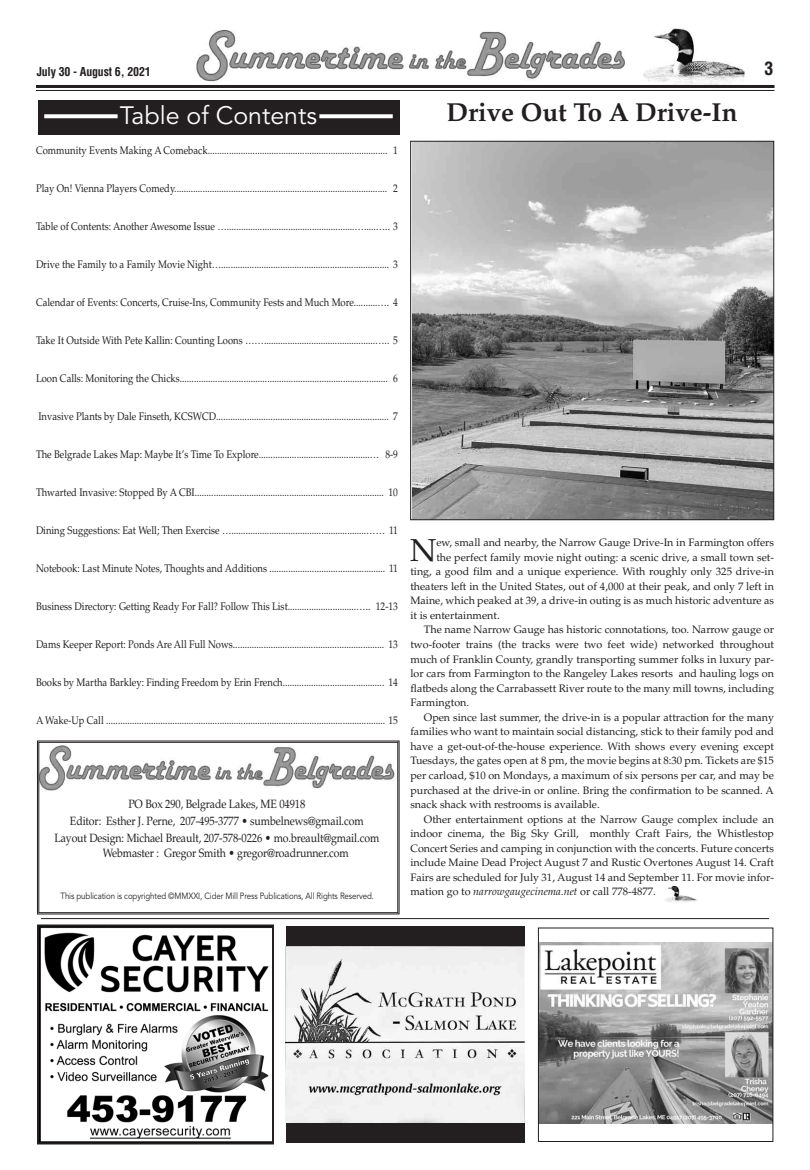
<style>
.page{position:relative;width:810px;height:1170px;background:#fff}
.page>*{position:absolute;margin:0;border:0;box-sizing:border-box;transform-origin:0 0}
.t1{font:31.7px "Palatino";color:#231f20}
.t2{font:700 26px "Palatino";color:#231f20}
.t3{font:25px "Avenir";color:#fff}
.t4{font:700 condensed 18px "Helvetica";color:#231f20}
.t5{font:12px/17px "Palatino";letter-spacing:-.01em;color:#231f20;text-align:center;scale:.88 1}
.t6{font:700 condensed 12px "Helvetica";letter-spacing:-.015em;color:#231f20}
.t7{font:11px "Palatino";color:#231f20;scale:.86 1}
.t8{font:10.8px "Palatino";color:#231f20}
.t9{font:9px "Avenir";letter-spacing:-.01em;color:#231f20;scale:.88 1}
.s1{font-style:italic}
</style>
<div class="page">
<img style="left:684px;top:29px;width:60px;height:56px">
<hr style="left:36px;top:85px;width:739px;height:3px;background:#231f20">
<hr style="left:36px;top:90px;width:739px;height:1px;background:#231f20">
<img style="left:41px;top:745px;width:354px;height:46px">
<hr style="left:41px;top:918px;width:728px;height:1px;background:#231f20">
<div style="left:38px;top:100px;width:361px;height:34px;background:#231f20"></div>
<svg style="left:44px;top:114px;width:74px;height:4px"></svg>
<svg style="left:319px;top:114px;width:74px;height:4px"></svg>
<img style="left:676px;top:886px;width:21px;height:17px">
<div style="left:39px;top:742px;width:359px;height:171px;border:1px solid #231f20"></div>
<img style="left:40px;top:927px;width:231px;height:214px">
<div style="left:37px;top:924px;width:237px;height:220px;border:2px solid #231f20"></div>
<img style="left:196px;top:30px;width:429px;height:52px">
<img style="left:540px;top:943px;width:231px;height:180px">
<div style="left:538px;top:928px;width:235px;height:214px;border:1px solid #231f20"></div>
<div style="left:286px;top:926px;width:238px;height:217px;background:#231f20"></div>
<img style="left:286px;top:947px;width:238px;height:175px">
<img style="left:412px;top:143px;width:360px;height:375px">
<div style="left:410px;top:141px;width:364px;height:379px;border:1px solid #231f20"></div>
<p class="t6" style="left:37px;top:67px;width:116px">July 30 - August 6, 2021</p>
<h3 class="t4" style="left:764px;top:61px;width:10px">3</h3>
<h3 class="t3" style="left:120px;top:105px;width:199px">Table of Contents</h3>
<p class="t7" style="left:36px;top:146px;width:422px">Community Events Making A Comeback............................................................................ 1</p>
<p class="t7" style="left:36px;top:184px;width:422px">Play On! Vienna Players Comedy.......................................................................................... 2</p>
<p class="t7" style="left:36px;top:222px;width:422px">Table of Contents: Another Awesome Issue …......................................................….....….. 3</p>
<p class="t7" style="left:36px;top:260px;width:422px">Drive the Family to a Family Movie Night…....................................................................... 3</p>
<p class="t7" style="left:36px;top:298px;width:422px">Calendar of Events: Concerts, Cruise-Ins, Community Fests and Much More..........…. 4</p>
<p class="t7" style="left:36px;top:336px;width:422px">Take It Outside With Pete Kallin: Counting Loons ……...............................................….. 5</p>
<p class="t7" style="left:36px;top:374px;width:422px">Loon Calls: Monitoring the Chicks........................................................................................ 6</p>
<p class="t7" style="left:38px;top:412px;width:420px">Invasive Plants by Dale Finseth, KCSWCD......................................................................... 7</p>
<p class="t7" style="left:36px;top:450px;width:422px">The Belgrade Lakes Map: Maybe It’s Time To Explore...............................................… 8-9</p>
<p class="t7" style="left:36px;top:488px;width:422px">Thwarted Invasive: Stopped By A CBI................................................................................ 10</p>
<p class="t7" style="left:36px;top:526px;width:422px">Dining Suggestions: Eat Well; Then Exercise ….........................................................…… 11</p>
<p class="t7" style="left:36px;top:564px;width:422px">Notebook: Last Minute Notes, Thoughts and Additions ................................................. 11</p>
<p class="t7" style="left:36px;top:602px;width:422px">Business Directory: Getting Ready For Fall? Follow This List.............................….. 12-13</p>
<p class="t7" style="left:36px;top:640px;width:422px">Dams Keeper Report: Ponds Are All Full Nows................................................................ 13</p>
<p class="t7" style="left:36px;top:678px;width:422px">Books by Martha Barkley: Finding Freedom by Erin French........................................... 14</p>
<p class="t7" style="left:36px;top:716px;width:422px">A Wake-Up Call ...................................................................................................................... 15</p>
<p class="t5" style="left:54px;top:796px;width:371px">PO Box 290, Belgrade Lakes, ME 04918<br>Editor: Esther J. Perne, 207-495-3777 • sumbelnews@gmail.com<br>Layout Design: Michael Breault, 207-578-0226 • mo.breault@gmail.com</p>
<p class="t5" style="left:103px;top:845px;width:281px">Webmaster : Gregor Smith • gregor@roadrunner.com</p>
<p class="t9" style="left:61px;top:892px;width:358px">This publication is copyrighted ©MMXXI, Cider Mill Press Publications, All Rights Reserved.</p>
<h2 class="t2" style="left:446px;top:102px;width:293px">Drive Out To A Drive-In</h2>
<h1 class="t1" style="left:410px;top:538px;width:28px">N</h1>
<p class="t8" style="left:436px;top:538px;width:339px">ew, small and nearby, the Narrow Gauge Drive-In in Farmington offers</p>
<p class="t8" style="left:436px;top:553px;width:339px">the perfect family movie night outing: a scenic drive, a small town set-</p>
<p class="t8" style="left:410px;top:567px;width:365px">ting, a good film and a unique experience. With roughly only 325 drive-in</p>
<p class="t8" style="left:410px;top:582px;width:365px">theaters left in the United States, out of 4,000 at their peak, and only 7 left in</p>
<p class="t8" style="left:410px;top:596px;width:365px">Maine, which peaked at 39, a drive-in outing is as much historic adventure as</p>
<p class="t8" style="left:410px;top:611px;width:91px">it is entertainment.</p>
<p class="t8" style="left:424px;top:626px;width:352px">The name Narrow Gauge has historic connotations, too. Narrow gauge or</p>
<p class="t8" style="left:410px;top:640px;width:365px">two-footer trains (the tracks were two feet wide) networked throughout</p>
<p class="t8" style="left:410px;top:655px;width:365px">much of Franklin County, grandly transporting summer folks in luxury par-</p>
<p class="t8" style="left:410px;top:669px;width:365px">lor cars from Farmington to the Rangeley Lakes resorts and hauling logs on</p>
<p class="t8" style="left:410px;top:684px;width:365px">flatbeds along the Carrabassett River route to the many mill towns, including</p>
<p class="t8" style="left:410px;top:698px;width:60px">Farmington.</p>
<p class="t8" style="left:424px;top:713px;width:352px">Open since last summer, the drive-in is a popular attraction for the many</p>
<p class="t8" style="left:410px;top:727px;width:365px">families who want to maintain social distancing, stick to their family pod and</p>
<p class="t8" style="left:410px;top:742px;width:365px">have a get-out-of-the-house experience. With shows every evening except</p>
<p class="t8" style="left:410px;top:757px;width:365px">Tuesdays, the gates open at 8 pm, the movie begins at 8:30 pm. Tickets are $15</p>
<p class="t8" style="left:410px;top:771px;width:365px">per carload, $10 on Mondays, a maximum of six persons per car, and may be</p>
<p class="t8" style="left:410px;top:786px;width:365px">purchased at the drive-in or online. Bring the confirmation to be scanned. A</p>
<p class="t8" style="left:410px;top:800px;width:191px">snack shack with restrooms is available.</p>
<p class="t8" style="left:424px;top:815px;width:352px">Other entertainment options at the Narrow Gauge complex include an</p>
<p class="t8" style="left:410px;top:829px;width:365px">indoor cinema, the Big Sky Grill, monthly Craft Fairs, the Whistlestop</p>
<p class="t8" style="left:410px;top:844px;width:365px">Concert Series and camping in conjunction with the concerts. Future concerts</p>
<p class="t8" style="left:410px;top:858px;width:365px">include Maine Dead Project August 7 and Rustic Overtones August 14. Craft</p>
<p class="t8" style="left:410px;top:873px;width:365px">Fairs are scheduled for July 31, August 14 and September 11. For movie infor-</p>
<p class="t8" style="left:410px;top:887px;width:247px">mation go to <span class="s1">narrowgaugecinema.net</span> or call 778-4877.</p>
</div>
